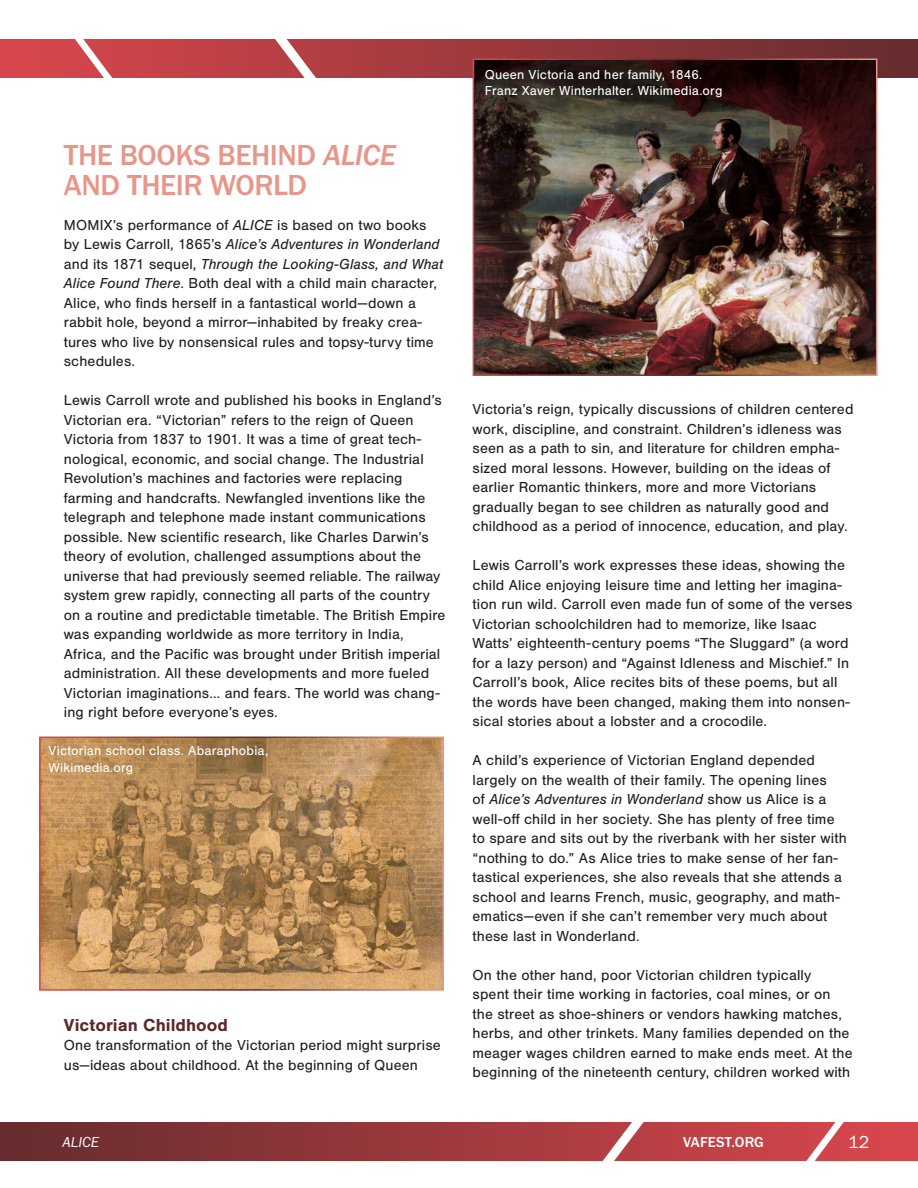
<style>
.page{position:relative;width:918px;height:1188px;background:#fff}
.page>*{position:absolute;margin:0;border:0;box-sizing:border-box;transform-origin:0 0}
.t1{font:500 30px "Franklin Gothic URW";letter-spacing:-.015em;color:#e8968a}
.t2{font:700 18px "Nimbus San";color:#5c2a2c}
.t3{font:18px "Franklin Gothic URW Boo";color:#fff}
.t4{font:15px/19.5px "Nimbus San";letter-spacing:.01em;color:#231f20}
.t5{font:500 15px "Franklin Gothic URW";letter-spacing:.005em;color:#fff}
.t6{font:15px "Franklin Gothic URW Boo Ita";color:#fff}
.t7{font:13.5px/16.2px "Nimbus San";letter-spacing:.01em;color:#fff}
.s1{font-family:"Franklin Gothic URW Med Ita";font-weight:400}
.s2{font-style:italic}
</style>
<div class="page">
<svg style="left:0;top:1122px;width:918px;height:39px;background:#a13d42"></svg>
<svg style="left:0;top:39px;width:918px;height:39px;background:#a53f43"></svg>
<img style="left:476px;top:62px;width:398px;height:311px">
<img style="left:42px;top:740px;width:399px;height:248px">
<p class="t1" style="left:64px;top:136px;width:334px">THE BOOKS BEHIND <span class="s1">ALICE</span></p>
<p class="t1" style="left:64px;top:166px;width:245px">AND THEIR WORLD</p>
<p class="t4" style="left:64px;top:215px;width:381px">MOMIX’s performance of <span class="s2">ALICE</span> is based on two books by Lewis Carroll, 1865’s <span class="s2">Alice’s Adventures in Wonderland </span>and its 1871 sequel, <span class="s2">Through the Looking-Glass, and What Alice Found There</span>. Both deal with a child main character, Alice, who finds herself in a fantastical world—down a rabbit hole, beyond a mirror—inhabited by freaky crea&shy;tures who live by nonsensical rules and topsy-turvy time schedules.</p>
<p class="t4" style="left:64px;top:391px;width:383px">Lewis Carroll wrote and published his books in England’s Victorian era. “Victorian” refers to the reign of Queen Victoria from 1837 to 1901. It was a time of great tech&shy;nological, economic, and social change. The Industrial Revolution’s machines and factories were replacing farming and handcrafts. Newfangled inventions like the telegraph and telephone made instant communications possible. New scientific research, like Charles Darwin’s theory of evolution, challenged assumptions about the universe that had previously seemed reliable. The railway system grew rapidly, connecting all parts of the country on a routine and predictable timetable. The British Empire was expanding worldwide as more territory in India, Africa, and the Pacific was brought under British imperial administration. All these developments and more fueled Victorian imaginations… and fears. The world was chang&shy;ing right before everyone’s eyes.</p>
<p class="t7" style="left:49px;top:743px;width:221px">Victorian school class. Abaraphobia,<br>Wikimedia.org</p>
<p class="t2" style="left:64px;top:1014px;width:166px">Victorian Childhood</p>
<p class="t4" style="left:64px;top:1036px;width:378px">One transformation of the Victorian period might surprise us—ideas about childhood. At the beginning of Queen</p>
<p class="t7" style="left:485px;top:66px;width:239px">Queen Victoria and her family, 1846.<br>Franz Xaver Winterhalter. Wikimedia.org</p>
<p class="t4" style="left:473px;top:400px;width:382px">Victoria’s reign, typically discussions of children centered work, discipline, and constraint. Children’s idleness was seen as a path to sin, and literature for children empha&shy;sized moral lessons. However, building on the ideas of earlier Romantic thinkers, more and more Victorians gradually began to see children as naturally good and childhood as a period of innocence, education, and play.</p>
<p class="t4" style="left:473px;top:556px;width:381px">Lewis Carroll’s work expresses these ideas, showing the child Alice enjoying leisure time and letting her imagina&shy;tion run wild. Carroll even made fun of some of the verses Victorian schoolchildren had to memorize, like Isaac Watts’ eighteenth-century poems “The Sluggard” (a word for a lazy person) and “Against Idleness and Mischief.” In Carroll’s book, Alice recites bits of these poems, but all the words have been changed, making them into nonsen&shy;sical stories about a lobster and a crocodile.</p>
<p class="t4" style="left:473px;top:751px;width:376px">A child’s experience of Victorian England depended largely on the wealth of their family. The opening lines<br>of <span class="s2">Alice’s Adventures in Wonderland</span> show us Alice is a well-off child in her society. She has plenty of free time to spare and sits out by the riverbank with her sister with “nothing to do.” As Alice tries to make sense of her fan&shy;tastical experiences, she also reveals that she attends a school and learns French, music, geography, and math&shy;ematics—even if she can’t remember very much about these last in Wonderland.</p>
<p class="t4" style="left:473px;top:965px;width:382px">On the other hand, poor Victorian children typically<br>spent their time working in factories, coal mines, or on the street as shoe-shiners or vendors hawking matches, herbs, and other trinkets. Many families depended on the meager wages children earned to make ends meet. At the beginning of the nineteenth century, children worked with</p>
<p class="t6" style="left:62px;top:1133px;width:38px">ALICE</p>
<p class="t5" style="left:683px;top:1132px;width:82px">VAFEST.ORG</p>
<p class="t3" style="left:848px;top:1130px;width:23px">12</p>
</div>
